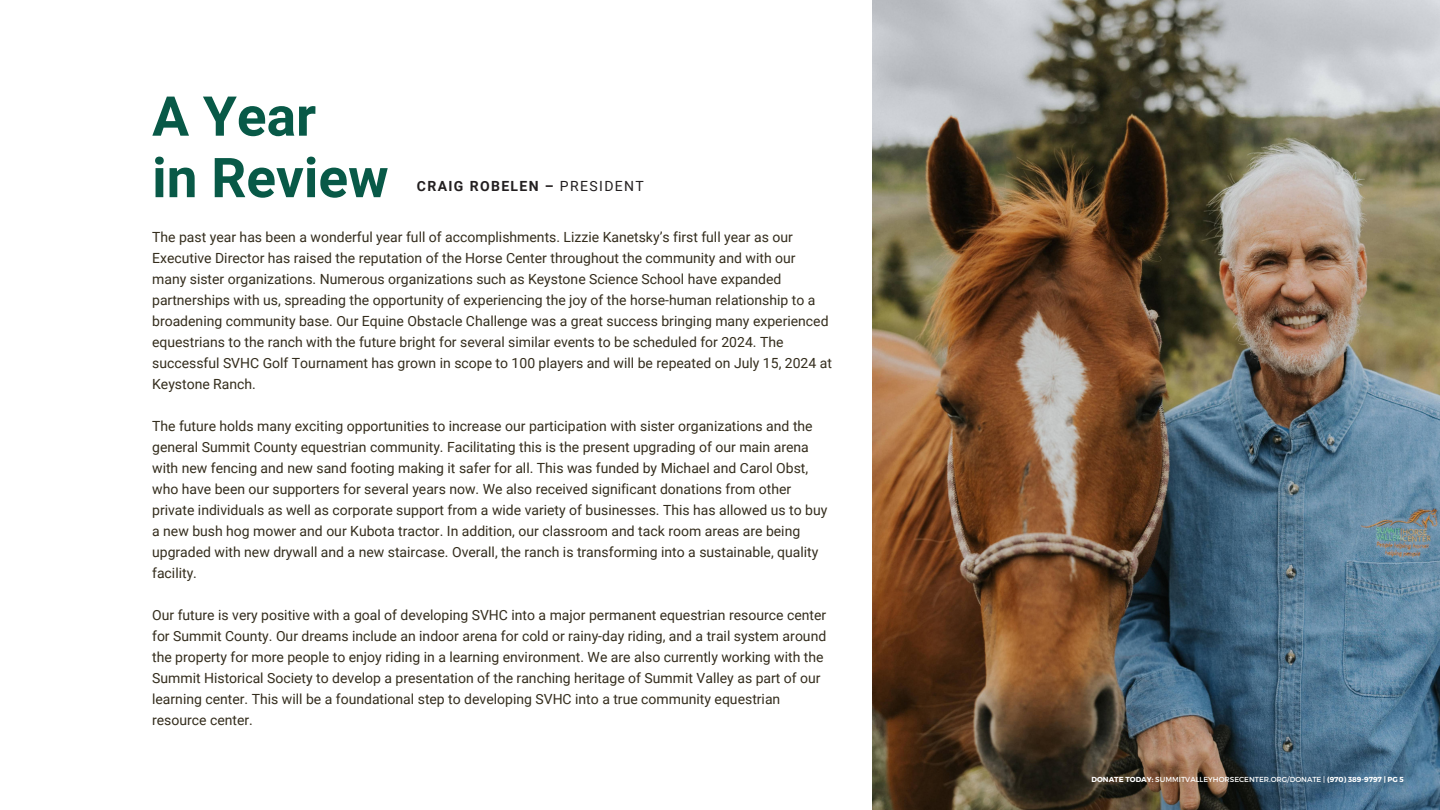
<style>
.page{position:relative;width:1440px;height:810px;background:#fff}
.page>*{position:absolute;margin:0;border:0;box-sizing:border-box;transform-origin:0 0}
.t1{font:700 55px/61.5px "Roboto";color:#085947}
.t2{font:14px/21px "Roboto";color:#342d1d}
.t3{font:700 14px "Roboto";letter-spacing:.1em;color:#231f20}
.t4{font:7.3px "Montserrat";color:#fff}
.s1{font-weight:400}
.s2{font-weight:700}
</style>
<div class="page">
<img style="left:873px;top:0;width:567px;height:810px">
<h2 class="t1" style="left:152px;top:86px;width:238px">A Year<br>in Review</h2>
<h3 class="t2" style="left:152px;top:227px;width:681px">The past year has been a wonderful year full of accomplishments. Lizzie Kanetsky’s first full year as our Executive Director has raised the reputation of the Horse Center throughout the community and with our many sister organizations. Numerous organizations such as Keystone Science School have expanded partnerships with us, spreading the opportunity of experiencing the joy of the horse-human relationship to a broadening community base. Our Equine Obstacle Challenge was a great success bringing many experienced equestrians to the ranch with the future bright for several similar events to be scheduled for 2024. The successful SVHC Golf Tournament has grown in scope to 100 players and will be repeated on July 15, 2024 at Keystone Ranch.</h3>
<h3 class="t2" style="left:152px;top:416px;width:677px">The future holds many exciting opportunities to increase our participation with sister organizations and the general Summit County equestrian community. Facilitating this is the present upgrading of our main arena with new fencing and new sand footing making it safer for all. This was funded by Michael and Carol Obst, who have been our supporters for several years now. We also received significant donations from other private individuals as well as corporate support from a wide variety of businesses. This has allowed us to buy a new bush hog mower and our Kubota tractor. In addition, our classroom and tack room areas are being upgraded with new drywall and a new staircase. Overall, the ranch is transforming into a sustainable, quality facility.</h3>
<p class="t2" style="left:152px;top:605px;width:676px">Our future is very positive with a goal of developing SVHC into a major permanent equestrian resource center for Summit County. Our dreams include an indoor arena for cold or rainy-day riding, and a trail system around the property for more people to enjoy riding in a learning environment. We are also currently working with the Summit Historical Society to develop a presentation of the ranching heritage of Summit Valley as part of our learning center. This will be a foundational step to developing SVHC into a true community equestrian resource center.</p>
<p class="t3" style="left:417px;top:178px;width:228px">CRAIG ROBELEN – <span class="s1">PRESIDENT</span></p>
<p class="t4" style="left:1092px;top:775px;width:314px"><span class="s2">DONATE TODAY:</span> SUMMITVALLEYHORSECENTER.ORG/DONATE | <span class="s2">(970) 389-9797 | PG 5</span></p>
</div>
